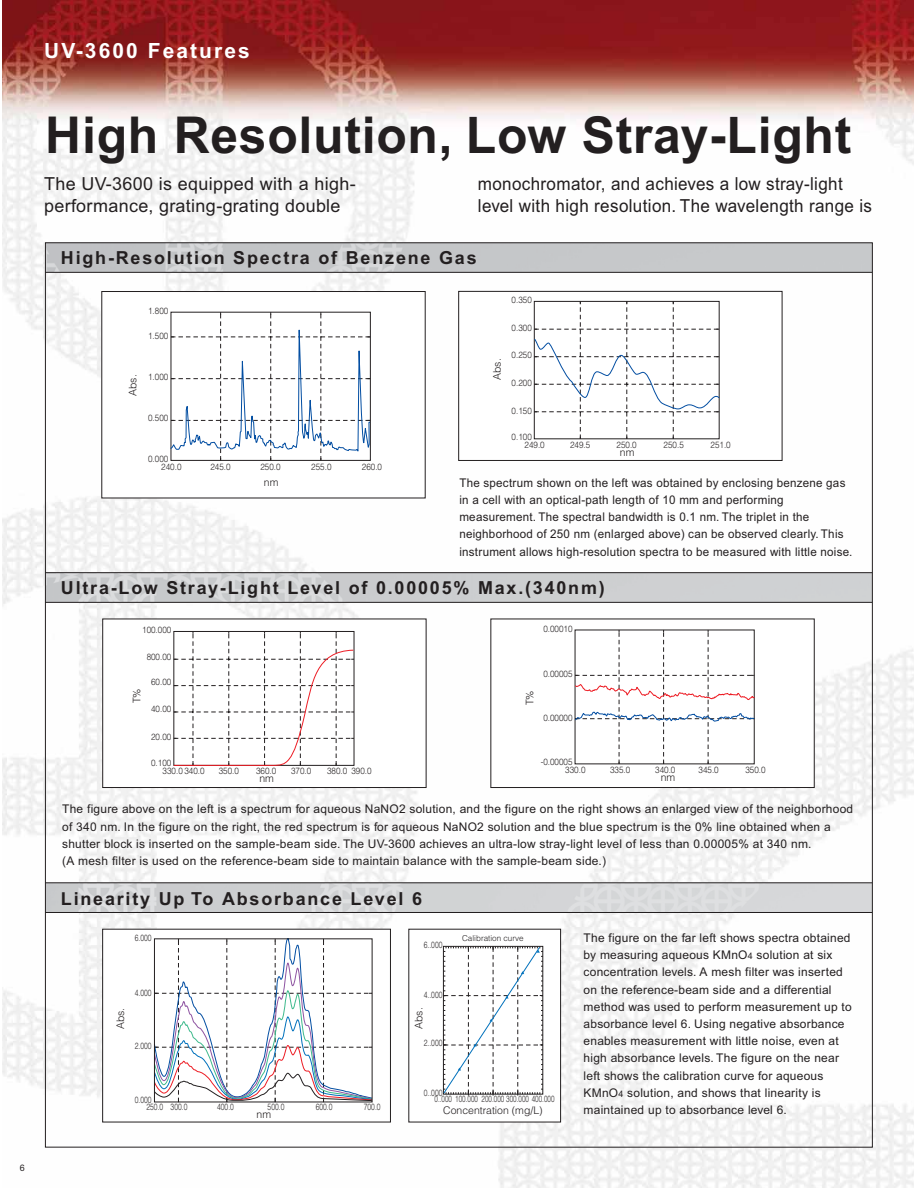
<style>
.page{position:relative;width:918px;height:1188px;background:#fff}
.page>*{position:absolute;margin:0;border:0;box-sizing:border-box;transform-origin:0 0}
.t1{font:700 50.85px "Arial";letter-spacing:.015em;color:#231f20}
.t2{font:700 21px "Arial";letter-spacing:.1em;color:#fff}
.t3{font:700 18px "Arial";letter-spacing:.1em;color:#231f20}
.t4{font:18px/22.5px "Arial";letter-spacing:.02em;color:#231f20;scale:.95 1}
.t5{font:18px/22.5px "Arial";letter-spacing:.02em;color:#231f20}
.t6{font:12px/17.2px "Arial";letter-spacing:.02em;color:#231f20}
.t7{font:300 10.5px "Helvetica";color:#231f20}
.t8{font:300 9px "Helvetica";color:#231f20;scale:.9 1}
.t9{font:300 9px "Helvetica";color:#231f20;scale:.75 1}
.t10{font:300 9px "Helvetica";color:#231f20;scale:.7 1}
.t11{font:9px "Arial";color:#231f20}
.t12{font:300 8.1px "Helvetica";color:#231f20}
.s1{font-size:9px}
</style>
<div class="page">
<img style="left:3px;top:0;width:911px;height:1188px">
<img style="left:47px;top:243px;width:827px;height:670px">
<hr style="left:45px;top:272px;width:827px;height:1px;background:#231f20">
<hr style="left:45px;top:602px;width:827px;height:1px;background:#231f20">
<hr style="left:45px;top:572px;width:827px;height:1px;background:#231f20">
<hr style="left:45px;top:912px;width:827px;height:1px;background:#231f20">
<hr style="left:45px;top:883px;width:827px;height:1px;background:#231f20">
<div style="left:102px;top:292px;width:323px;height:206px;background:#fff"></div>
<svg style="left:370px;top:291px;width:413px;height:170px"></svg>
<svg style="left:171px;top:453px;width:199px;height:8px"></svg>
<svg style="left:170px;top:217px;width:201px;height:236px"></svg>
<svg style="left:534px;top:301px;width:186px;height:138px"></svg>
<div style="left:103px;top:619px;width:323px;height:169px;background:#fff"></div>
<svg style="left:173px;top:619px;width:642px;height:169px"></svg>
<svg style="left:173px;top:631px;width:181px;height:135px"></svg>
<svg style="left:574px;top:630px;width:181px;height:134px"></svg>
<div style="left:103px;top:929px;width:287px;height:193px;background:#fff"></div>
<div style="left:409px;top:929px;width:152px;height:193px;background:#fff"></div>
<div style="left:409px;top:929px;width:152px;height:193px;border:1px solid #231f20"></div>
<svg style="left:154px;top:938px;width:386px;height:164px"></svg>
<svg style="left:443px;top:946px;width:100px;height:150px"></svg>
<h2 class="t2" style="left:44px;top:43px;width:207px">UV-3600 Features</h2>
<p class="t11" style="left:20px;top:1165px;width:6px">6</p>
<h1 class="t1" style="left:45px;top:117px;width:808px">High Resolution, Low Stray-Light</h1>
<h3 class="t5" style="left:44px;top:174px;width:313px">The UV-3600 is equipped with a high&shy;performance, grating-grating double</h3>
<h3 class="t4" style="left:478px;top:174px;width:416px">monochromator, and achieves a low stray-light level with high resolution. The wavelength range is</h3>
<h3 class="t3" style="left:61px;top:252px;width:417px">High-Resolution Spectra of Benzene Gas</h3>
<p class="t7" style="left:129px;top:396px;width:23px;rotate:-90deg">Abs.</p>
<p class="t8" style="left:148px;top:308px;width:24px">1.800</p>
<p class="t8" style="left:148px;top:333px;width:24px">1.500</p>
<p class="t8" style="left:148px;top:373px;width:24px">1.000</p>
<p class="t8" style="left:148px;top:415px;width:24px">0.500</p>
<p class="t8" style="left:148px;top:455px;width:24px">0.000</p>
<p class="t8" style="left:161px;top:463px;width:24px">240.0</p>
<p class="t8" style="left:210px;top:463px;width:24px">245.0</p>
<p class="t8" style="left:260px;top:463px;width:24px">250.0</p>
<p class="t8" style="left:311px;top:463px;width:24px">255.0</p>
<p class="t8" style="left:362px;top:463px;width:24px">260.0</p>
<p class="t7" style="left:493px;top:380px;width:23px;rotate:-90deg">Abs.</p>
<p class="t8" style="left:512px;top:297px;width:24px">0.350</p>
<p class="t8" style="left:512px;top:324px;width:24px">0.300</p>
<p class="t8" style="left:512px;top:352px;width:24px">0.250</p>
<p class="t8" style="left:512px;top:379px;width:24px">0.200</p>
<p class="t8" style="left:512px;top:407px;width:24px">0.150</p>
<p class="t8" style="left:512px;top:433px;width:24px">0.100</p>
<p class="t8" style="left:525px;top:441px;width:24px">249.0</p>
<p class="t8" style="left:570px;top:441px;width:24px">249.5</p>
<p class="t8" style="left:617px;top:441px;width:24px">250.0</p>
<p class="t8" style="left:664px;top:441px;width:24px">250.5</p>
<p class="t8" style="left:711px;top:441px;width:24px">251.0</p>
<p class="t7" style="left:620px;top:448px;width:16px">nm</p>
<p class="t7" style="left:264px;top:479px;width:16px">nm</p>
<p class="t6" style="left:459px;top:475px;width:395px">The spectrum shown on the left was obtained by enclosing benzene gas in a cell with an optical-path length of 10 mm and performing measurement. The spectral bandwidth is 0.1 nm. The triplet in the neighborhood of 250 nm (enlarged above) can be observed clearly. This instrument allows high-resolution spectra to be measured with little noise.</p>
<h3 class="t3" style="left:61px;top:582px;width:545px">Ultra-Low Stray-Light Level of 0.00005% Max.(340nm)</h3>
<p class="t8" style="left:142px;top:627px;width:34px">100.000</p>
<p class="t8" style="left:147px;top:653px;width:29px">800.00</p>
<p class="t7" style="left:133px;top:703px;width:17px;rotate:-90deg">T%</p>
<p class="t8" style="left:151px;top:678px;width:24px">60.00</p>
<p class="t8" style="left:151px;top:706px;width:24px">40.00</p>
<p class="t8" style="left:151px;top:734px;width:24px">20.00</p>
<p class="t8" style="left:151px;top:760px;width:24px">0.100</p>
<p class="t8" style="left:327px;top:768px;width:24px">380.0</p>
<p class="t8" style="left:163px;top:768px;width:48px">330.0 340.0</p>
<p class="t8" style="left:219px;top:768px;width:24px">350.0</p>
<p class="t8" style="left:256px;top:768px;width:24px">360.0</p>
<p class="t8" style="left:291px;top:768px;width:24px">370.0</p>
<p class="t8" style="left:351px;top:768px;width:24px">390.0</p>
<p class="t7" style="left:259px;top:775px;width:16px">nm</p>
<p class="t8" style="left:543px;top:625px;width:34px">0.00010</p>
<p class="t7" style="left:526px;top:705px;width:17px;rotate:-90deg">T%</p>
<p class="t8" style="left:543px;top:671px;width:34px">0.00005</p>
<p class="t8" style="left:543px;top:714px;width:34px">0.00000</p>
<p class="t8" style="left:541px;top:758px;width:37px">-0.00005</p>
<p class="t8" style="left:565px;top:766px;width:24px">330.0</p>
<p class="t8" style="left:610px;top:766px;width:24px">335.0</p>
<p class="t8" style="left:655px;top:766px;width:24px">340.0</p>
<p class="t8" style="left:699px;top:766px;width:24px">345.0</p>
<p class="t8" style="left:745px;top:766px;width:24px">350.0</p>
<p class="t7" style="left:661px;top:773px;width:16px">nm</p>
<p class="t6" style="left:62px;top:802px;width:793px">The figure above on the left is a spectrum for aqueous NaNO2 solution, and the figure on the right shows an enlarged view of the neighborhood of 340 nm. In the figure on the right, the red spectrum is for aqueous NaNO2 solution and the blue spectrum is the 0% line obtained when a shutter block is inserted on the sample-beam side. The UV-3600 achieves an ultra-low stray-light level of less than 0.00005% at 340 nm.<br>(A mesh filter is used on the reference-beam side to maintain balance with the sample-beam side.)</p>
<h3 class="t3" style="left:61px;top:892px;width:363px">Linearity Up To Absorbance Level 6</h3>
<p class="t9" style="left:135px;top:934px;width:24px">6.000</p>
<p class="t7" style="left:117px;top:1029px;width:23px;rotate:-90deg">Abs.</p>
<p class="t9" style="left:135px;top:989px;width:24px">4.000</p>
<p class="t9" style="left:135px;top:1043px;width:24px">2.000</p>
<p class="t9" style="left:424px;top:942px;width:26px">6..000</p>
<p class="t9" style="left:424px;top:991px;width:26px">4..000</p>
<p class="t7" style="left:415px;top:1029px;width:23px;rotate:-90deg">Abs.</p>
<p class="t9" style="left:424px;top:1040px;width:26px">2..000</p>
<p class="t12" style="left:462px;top:935px;width:63px">Calibration curve</p>
<p class="t9" style="left:135px;top:1096px;width:24px">0.000</p>
<p class="t9" style="left:146px;top:1104px;width:56px">250.0 300.0</p>
<p class="t9" style="left:217px;top:1104px;width:24px">400.0</p>
<p class="t9" style="left:268px;top:1104px;width:24px">500.0</p>
<p class="t9" style="left:316px;top:1104px;width:24px">600.0</p>
<p class="t9" style="left:364px;top:1104px;width:24px">700.0</p>
<p class="t7" style="left:257px;top:1111px;width:16px">nm</p>
<p class="t9" style="left:424px;top:1089px;width:26px">0..000</p>
<p class="t10" style="left:435px;top:1096px;width:173px">0..000 100.000 200.000 300.000 400.000</p>
<p class="t7" style="left:443px;top:1107px;width:101px">Concentration (mg/L)</p>
<p class="t6" style="left:584px;top:930px;width:270px">The figure on the far left shows spectra obtained by measuring aqueous KMnO<span class="s1">4</span> solution at six concentration levels. A mesh filter was inserted on the reference-beam side and a differential method was used to perform measurement up to absorbance level 6. Using negative absorbance enables measurement with little noise, even at high absorbance levels. The figure on the near left shows the calibration curve for aqueous KMnO<span class="s1">4</span> solution, and shows that linearity is maintained up to absorbance level 6.</p>
</div>
